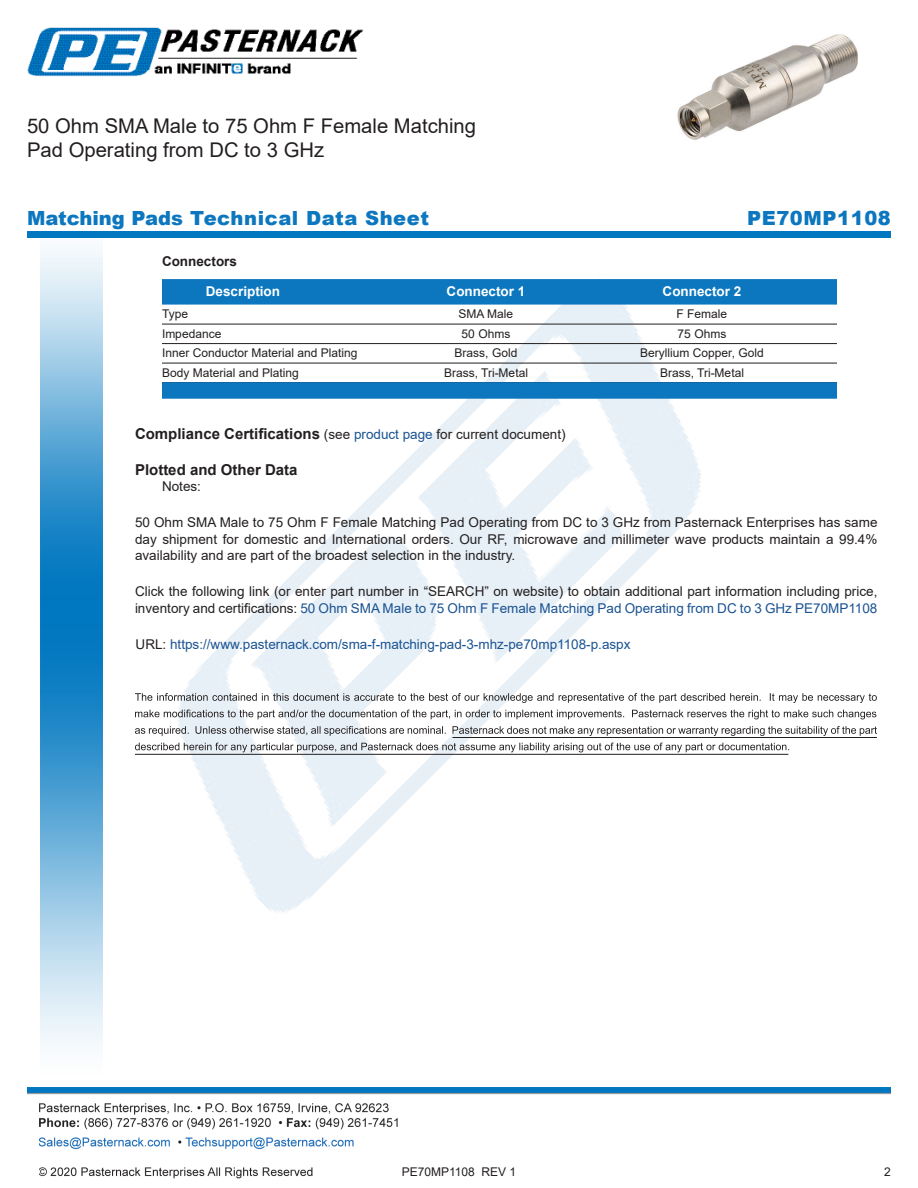
<style>
.page{position:relative;width:918px;height:1188px;background:#fff}
.page>*{position:absolute;margin:0;border:0;box-sizing:border-box;transform-origin:0 0}
.Web_Description_Para{font:20.25px/24.3px "Arial";color:#231f20}
.t1{font:900 19.5px "Arial";letter-spacing:.03em;color:#0c77be}
.Head1_for_Compliance{font:700 15px "Arial";color:#231f20}
.Web_Description_Para-2{font:13.5px/16.2px "Arial";color:#231f20;text-align:justify}
.Web_Description_Para-3{font:13.5px "Arial";color:#1a5392}
.Table_Header_Connect{font:700 13.5px "Arial";color:#fff}
.Head2{font:700 13.5px "Arial";color:#231f20}
.Specs_Para{font:13.5px "Arial";color:#231f20}
.Table_Body_Connector{font:12px "Arial";color:#231f20}
.s1{font-weight:400;font-size:13.5px}
.s2{font-weight:400;font-size:13.5px;color:#1a5392}
.s3{color:#1a5392}
.s4{color:#231f20}
</style>
<div class="page">
<img style="left:39px;top:1103px;width:359px;height:76px">
<img style="left:27px;top:27px;width:337px;height:50px">
<img style="left:40px;top:237px;width:62px;height:811px">
<img style="left:95px;top:244px;width:726px;height:726px">
<img style="left:27px;top:1088px;width:864px;height:7px">
<div style="left:27px;top:231px;width:864px;height:6px;background:#0177c0"></div>
<div style="left:162px;top:279px;width:675px;height:26px;background:#0c77be"></div>
<hr style="left:162px;top:324px;width:675px;height:1px;background:#231f20">
<hr style="left:162px;top:343px;width:675px;height:1px;background:#231f20">
<hr style="left:162px;top:363px;width:675px;height:1px;background:#231f20">
<div style="left:162px;top:382px;width:675px;height:17px;background:#0c77be"></div>
<svg style="left:135px;top:693px;width:742px;height:10px"></svg>
<svg style="left:135px;top:710px;width:741px;height:9px"></svg>
<svg style="left:135px;top:726px;width:742px;height:10px"></svg>
<svg style="left:135px;top:743px;width:654px;height:9px"></svg>
<hr style="left:453px;top:737px;width:424px;height:1px;background:#231f20">
<hr style="left:135px;top:754px;width:653px;height:1px;background:#231f20">
<img style="left:677px;top:34px;width:181px;height:106px">
<h1 class="Web_Description_Para" style="left:27px;top:114px;width:451px">50 Ohm SMA Male to 75 Ohm F Female Matching<br>Pad Operating from DC to 3 GHz</h1>
<p class="t1" style="left:27px;top:204px;width:404px">Matching Pads Technical Data Sheet</p>
<p class="t1" style="left:747px;top:204px;width:145px">PE70MP1108</p>
<p class="Head2" style="left:162px;top:252px;width:77px">Connectors</p>
<p class="Table_Header_Connect" style="left:206px;top:282px;width:76px">Description</p>
<p class="Table_Header_Connect" style="left:447px;top:282px;width:80px">Connector 1</p>
<p class="Table_Header_Connect" style="left:663px;top:282px;width:80px">Connector 2</p>
<p class="Table_Body_Connector" style="left:162px;top:306px;width:28px">Type</p>
<p class="Table_Body_Connector" style="left:459px;top:306px;width:56px">SMA Male</p>
<p class="Table_Body_Connector" style="left:677px;top:306px;width:52px">F Female</p>
<p class="Table_Body_Connector" style="left:162px;top:325px;width:61px">Impedance</p>
<p class="Table_Body_Connector" style="left:462px;top:325px;width:50px">50 Ohms</p>
<p class="Table_Body_Connector" style="left:678px;top:325px;width:50px">75 Ohms</p>
<p class="Table_Body_Connector" style="left:162px;top:345px;width:197px">Inner Conductor Material and Plating</p>
<p class="Table_Body_Connector" style="left:455px;top:345px;width:64px">Brass, Gold</p>
<p class="Table_Body_Connector" style="left:640px;top:345px;width:125px">Beryllium Copper, Gold</p>
<p class="Table_Body_Connector" style="left:162px;top:364px;width:138px">Body Material and Plating</p>
<p class="Table_Body_Connector" style="left:444px;top:364px;width:86px">Brass, Tri-Metal</p>
<p class="Table_Body_Connector" style="left:660px;top:364px;width:86px">Brass, Tri-Metal</p>
<p class="Head1_for_Compliance" style="left:135px;top:423px;width:432px">Compliance Certifications <span class="s1">(see</span> <span class="s2">product page</span> <span class="s1">for current document)</span></p>
<p class="Head1_for_Compliance" style="left:135px;top:459px;width:164px">Plotted and Other Data</p>
<p class="Specs_Para" style="left:162px;top:477px;width:41px">Notes:</p>
<h1 class="Web_Description_Para-2" style="left:135px;top:515px;width:744px">50 Ohm SMA Male to 75 Ohm F Female Matching Pad Operating from DC to 3 GHz from Pasternack Enterprises has same day shipment for domestic and International orders. Our RF, microwave and millimeter wave products maintain a 99.4% availability and are part of the broadest selection in the industry.</h1>
<h1 class="Web_Description_Para-2" style="left:135px;top:583px;width:744px">Click the following link (or enter part number in “SEARCH” on website) to obtain additional part information including price, inventory and certifications: <span class="s3">50 Ohm SMA Male to 75 Ohm F Female Matching Pad Operating from DC to 3 GHz PE70MP1108</span></h1>
<h1 class="Web_Description_Para-3" style="left:136px;top:635px;width:496px"><span class="s4">URL:</span> https://www.pasternack.com/sma-f-matching-pad-3-mhz-pe70mp1108-p.aspx</h1>
<p class="Table_Body_Connector" style="left:402px;top:1163px;width:116px">PE70MP1108 REV 1</p>
<p class="Table_Body_Connector" style="left:884px;top:1164px;width:8px">2</p>
</div>
